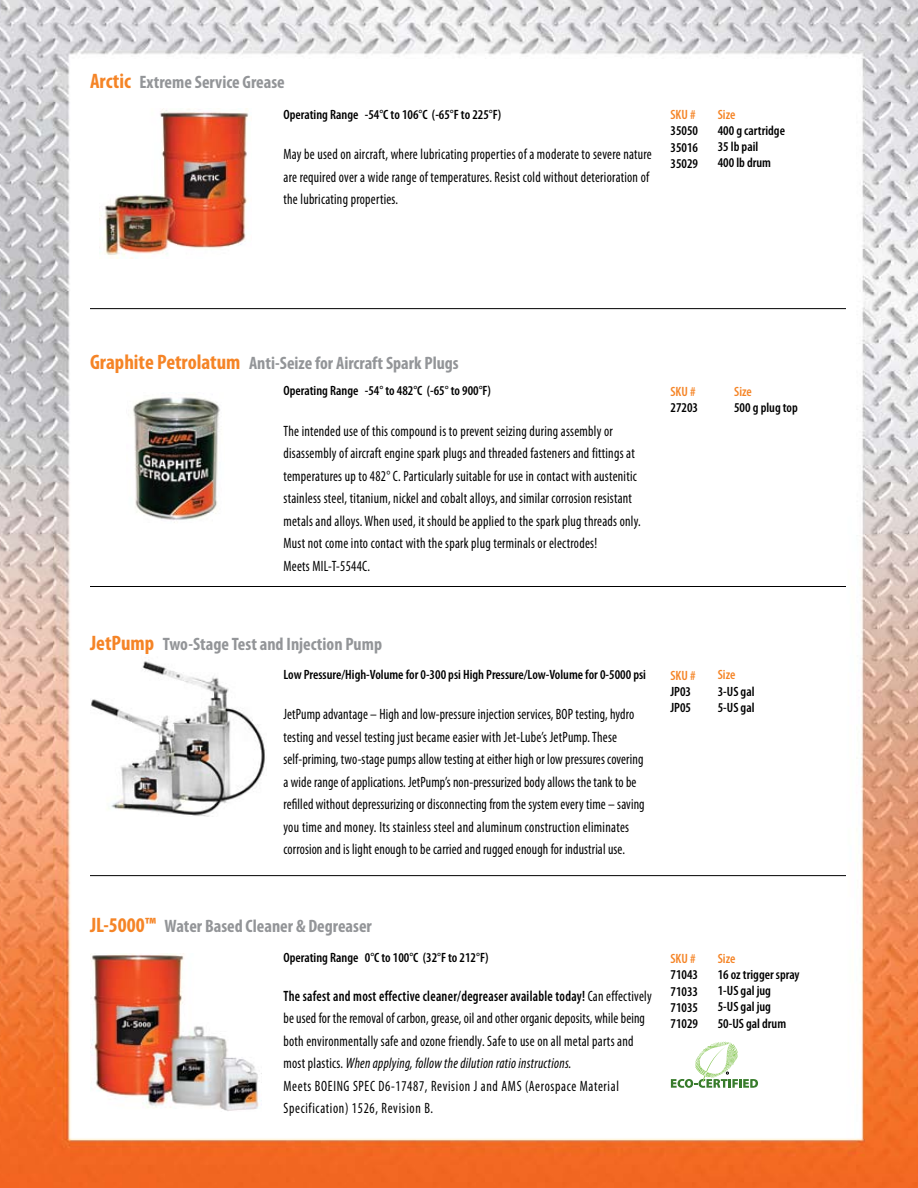
<style>
.page{position:relative;width:918px;height:1188px;background:#fff}
.page>*{position:absolute;margin:0;border:0;box-sizing:border-box;transform-origin:0 0}
.t1{font:700 condensed 18px "Myriad Pro";color:#939598}
.t2{font:condensed 15px/22.5px "Myriad Pro";letter-spacing:.02em;color:#000;scale:.9 1}
.t3{font:600 condensed 13.5px/16.2px "Myriad Pro";color:#000}
.t4{font:600 condensed 13.5px "Myriad Pro";color:#f58426}
.s1{font-size:21px;color:#f58426}
.s2{font-weight:600}
.s3{font-style:italic}
</style>
<div class="page">
<img style="left:0;top:0;width:918px;height:1188px">
<hr style="left:90px;top:308px;width:756px;height:1px;background:#000">
<hr style="left:90px;top:586px;width:756px;height:1px;background:#000">
<hr style="left:90px;top:875px;width:756px;height:1px;background:#000">
<img style="left:100px;top:108px;width:152px;height:151px">
<img style="left:127px;top:393px;width:98px;height:131px">
<img style="left:90px;top:953px;width:171px;height:159px">
<svg style="left:671px;top:1041px;width:87px;height:47px"></svg>
<img style="left:91px;top:655px;width:176px;height:161px">
<p class="t1" style="left:90px;top:71px;width:196px"><span class="s1">Arctic</span> Extreme Service Grease</p>
<p class="t3" style="left:283px;top:106px;width:219px">Operating Range -54°C to 106°C (-65°F to 225°F)</p>
<p class="t2" style="left:284px;top:143px;width:411px">May be used on aircraft, where lubricating properties of a moderate to severe nature are required over a wide range of temperatures. Resist cold without deterioration of the lubricating properties.</p>
<p class="t4" style="left:670px;top:106px;width:27px">SKU #</p>
<p class="t3" style="left:670px;top:123px;width:29px;text-align:justify">35050<br>35016<br>35029</p>
<p class="t4" style="left:718px;top:106px;width:19px">Size</p>
<p class="t3" style="left:718px;top:122px;width:69px">400 g cartridge<br>35 lb pail<br>400 lb drum</p>
<p class="t1" style="left:90px;top:352px;width:370px"><span class="s1">Graphite Petrolatum</span> Anti-Seize for Aircraft Spark Plugs</p>
<p class="t3" style="left:283px;top:382px;width:209px">Operating Range -54° to 482°C (-65° to 900°F)</p>
<p class="t2" style="left:284px;top:419px;width:398px">The intended use of this compound is to prevent seizing during assembly or disassembly of aircraft engine spark plugs and threaded fasteners and fittings at temperatures up to 482° C. Particularly suitable for use in contact with austenitic stainless steel, titanium, nickel and cobalt alloys, and similar corrosion resistant metals and alloys. When used, it should be applied to the spark plug threads only.<br>Must not come into contact with the spark plug terminals or electrodes!<br>Meets MIL-T-5544C.</p>
<p class="t4" style="left:671px;top:383px;width:27px">SKU #</p>
<p class="t3" style="left:671px;top:400px;width:29px">27203</p>
<p class="t4" style="left:734px;top:383px;width:19px">Size</p>
<p class="t3" style="left:734px;top:399px;width:65px">500 g plug top</p>
<p class="t1" style="left:90px;top:633px;width:294px"><span class="s1">JetPump</span> Two-Stage Test and Injection Pump</p>
<p class="t3" style="left:283px;top:666px;width:364px">Low Pressure/High-Volume for 0-300 psi High Pressure/Low-Volume for 0-5000 psi</p>
<p class="t2" style="left:284px;top:703px;width:403px">JetPump advantage – High and low-pressure injection services, BOP testing, hydro testing and vessel testing just became easier with Jet-Lube’s JetPump. These self-priming, two-stage pumps allow testing at either high or low pressures covering a wide range of applications. JetPump’s non-pressurized body allows the tank to be refilled without depressurizing or disconnecting from the system every time – saving you time and money. Its stainless steel and aluminum construction eliminates corrosion and is light enough to be carried and rugged enough for industrial use.</p>
<p class="t4" style="left:670px;top:667px;width:27px">SKU #</p>
<p class="t3" style="left:670px;top:683px;width:22px">JP03<br>JP05</p>
<p class="t4" style="left:718px;top:667px;width:19px">Size</p>
<p class="t3" style="left:718px;top:683px;width:38px">3-US gal<br>5-US gal</p>
<p class="t1" style="left:90px;top:914px;width:283px"><span class="s1">JL-5000™</span> Water Based Cleaner &amp; Degreaser</p>
<p class="t3" style="left:284px;top:949px;width:206px">Operating Range 0°C to 100°C (32°F to 212°F)</p>
<p class="t2" style="left:284px;top:984px;width:411px"><span class="s2">The safest and most effective cleaner/degreaser available today!</span> Can effectively be used for the removal of carbon, grease, oil and other organic deposits, while being both environmentally safe and ozone friendly. Safe to use on all metal parts and most plastics. <span class="s3">When applying, follow the dilution ratio instructions.<br></span>Meets BOEING SPEC D6-17487, Revision J and AMS (Aerospace Material Specification) 1526, Revision B.</p>
<p class="t4" style="left:670px;top:950px;width:27px">SKU #</p>
<p class="t3" style="left:670px;top:967px;width:29px;text-align:justify">71043<br>71033<br>71035<br>71029</p>
<p class="t4" style="left:718px;top:950px;width:19px">Size</p>
<p class="t3" style="left:718px;top:966px;width:83px">16 oz trigger spray<br>1-US gal jug<br>5-US gal jug<br>50-US gal drum</p>
</div>
